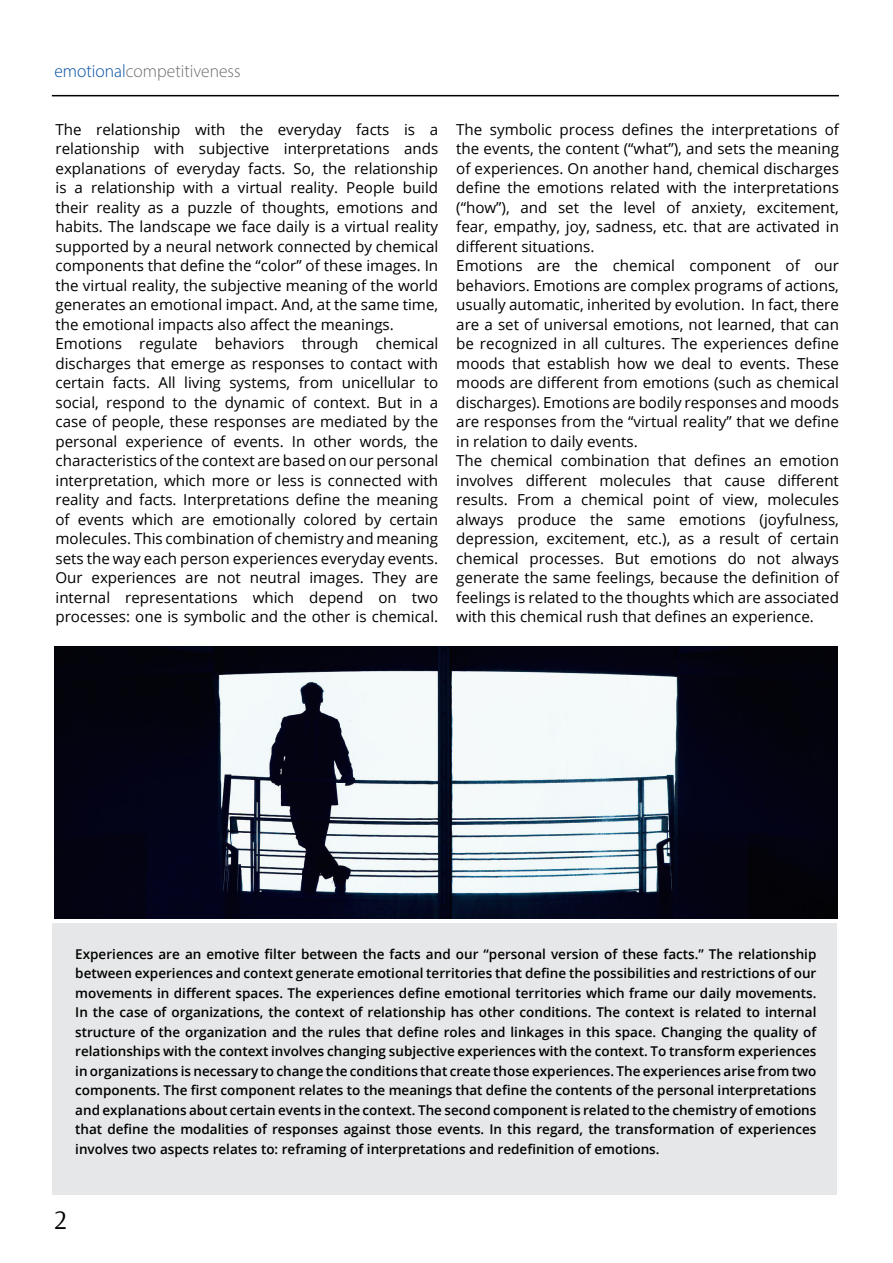
<style>
.page{position:relative;width:893px;height:1263px;background:#fff}
.page>*{position:absolute;margin:0;border:0;box-sizing:border-box;transform-origin:0 0}
.t1{font:27px "Arsenal";color:#000}
.t2{font:300 18px "Myriad Pro";color:#6d6e71}
.t3{font:15.15px/19.5px "Open Sans";color:#000}
.t4{font:600 13.5px/19.5px "Open Sans";color:#000;text-align:justify}
.s1{color:#034ea2}
</style>
<div class="page">
<hr style="left:52px;top:95px;width:787px;height:1px;background:#000">
<div style="left:52px;top:923px;width:785px;height:272px;background:#e6e7e8"></div>
<img style="left:54px;top:647px;width:783px;height:271px">
<p class="t2" style="left:54px;top:60px;width:188px"><span class="s1">emotional</span>competitiveness</p>
<p class="t3" style="left:56px;top:119px;width:384px">The relationship with the everyday facts is a relationship with subjective interpretations ands explanations of everyday facts. So, the relationship is a relationship with a virtual reality. People build their reality as a puzzle of thoughts, emotions and habits. The landscape we face daily is a virtual reality supported by a neural network connected by chemical components that define the “color” of these images. In the virtual reality, the subjective meaning of the world generates an emotional impact. And, at the same time, the emotional impacts also affect the meanings.<br>Emotions regulate behaviors through chemical discharges that emerge as responses to contact with certain facts. All living systems, from unicellular to social, respond to the dynamic of context. But in a case of people, these responses are mediated by the personal experience of events. In other words, the characteristics of the context are based on our personal interpretation, which more or less is connected with reality and facts. Interpretations define the meaning of events which are emotionally colored by certain molecules. This combination of chemistry and meaning sets the way each person experiences everyday events.<br>Our experiences are not neutral images. They are internal representations which depend on two processes: one is symbolic and the other is chemical.</p>
<p class="t3" style="left:456px;top:119px;width:384px">The symbolic process defines the interpretations of the events, the content (“what”), and sets the meaning of experiences. On another hand, chemical discharges define the emotions related with the interpretations (“how”), and set the level of anxiety, excitement, fear, empathy, joy, sadness, etc. that are activated in different situations.<br>Emotions are the chemical component of our behaviors. Emotions are complex programs of actions, usually automatic, inherited by evolution. In fact, there are a set of universal emotions, not learned, that can be recognized in all cultures. The experiences define moods that establish how we deal to events. These moods are different from emotions (such as chemical discharges). Emotions are bodily responses and moods are responses from the “virtual reality” that we define in relation to daily events.<br>The chemical combination that defines an emotion involves different molecules that cause different results. From a chemical point of view, molecules always produce the same emotions (joyfulness, depression, excitement, etc.), as a result of certain chemical processes. But emotions do not always generate the same feelings, because the definition of feelings is related to the thoughts which are associated with this chemical rush that defines an experience.</p>
<p class="t4" style="left:75px;top:944px;width:743px">Experiences are an emotive filter between the facts and our “personal version of these facts.” The relationship between experiences and context generate emotional territories that define the possibilities and restrictions of our movements in different spaces. The experiences define emotional territories which frame our daily movements.<br>In the case of organizations, the context of relationship has other conditions. The context is related to internal structure of the organization and the rules that define roles and linkages in this space. Changing the quality of relationships with the context involves changing subjective experiences with the context. To transform experiences in organizations is necessary to change the conditions that create those experiences. The experiences arise from two components. The first component relates to the meanings that define the contents of the personal interpretations and explanations about certain events in the context. The second component is related to the chemistry of emotions that define the modalities of responses against those events. In this regard, the transformation of experiences involves two aspects relates to: reframing of interpretations and redefinition of emotions.</p>
<h1 class="t1" style="left:54px;top:1204px;width:14px">2</h1>
</div>
